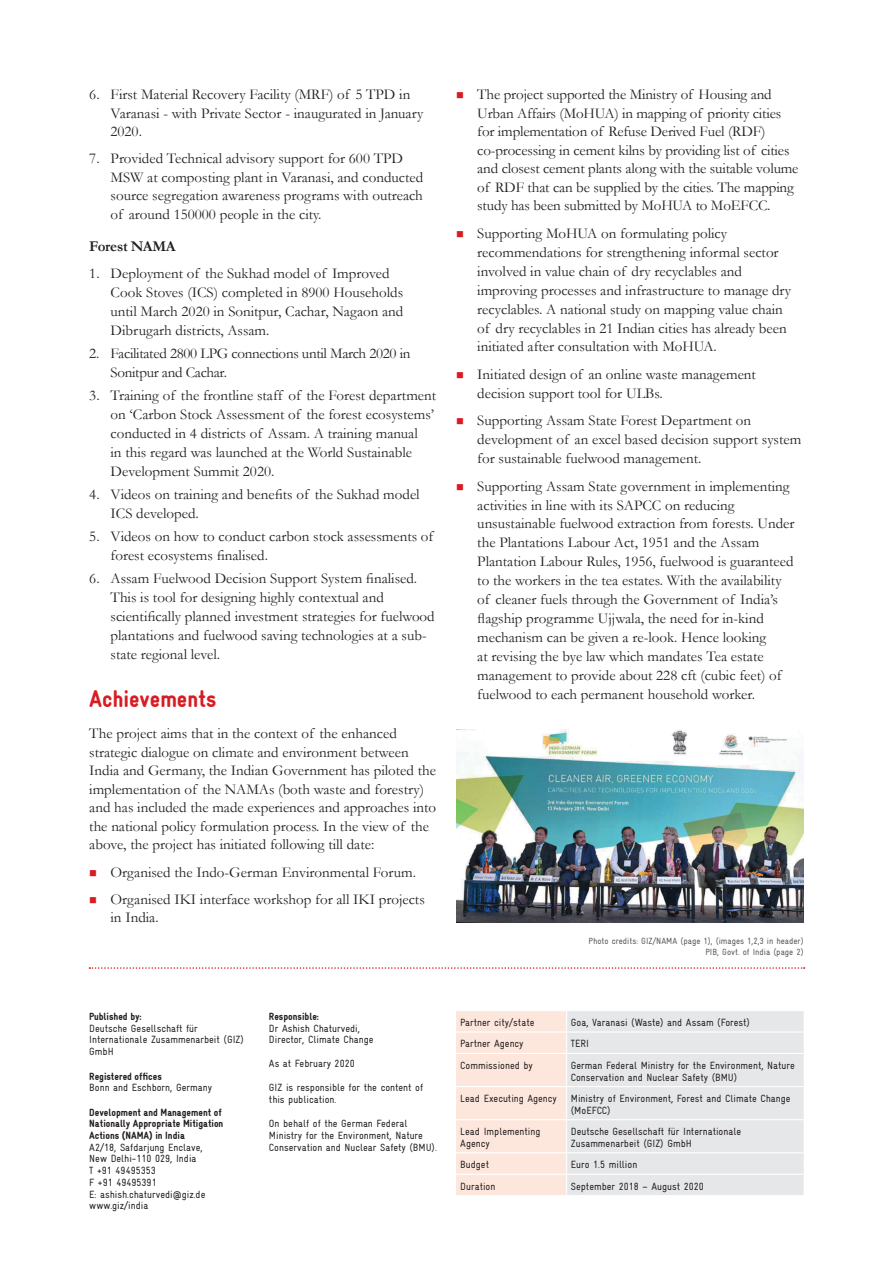
<style>
.page{position:relative;width:893px;height:1263px;background:#fff}
.page>*{position:absolute;margin:0;border:0;box-sizing:border-box;transform-origin:0 0}
.t1{font:900 condensed 24px "Gravur";color:#d81c23}
.t2{font:15px/18.9px "Garamond";color:#231f20}
.t3{font:15px/18.9px "Garamond";letter-spacing:-.02em;color:#231f20}
.t4{font:700 15px "Garamond";letter-spacing:-.02em;color:#231f20}
.t5{font:condensed 10.5px/11.7px "Gravur";color:#231f20}
.t6{font:900 condensed 10.5px/11.7px "Gravur";color:#231f20}
.t7{font:condensed 9px/10.5px "Gravur";color:#57585a;text-align:right}
</style>
<div class="page">
<svg style="left:89px;top:967px;width:716px;height:2px"></svg>
<svg style="left:456px;top:1011px;width:348px;height:184px;background:#ede7e5"></svg>
<hr style="left:456px;top:1053px;width:111px;height:1px;background:#fff">
<hr style="left:567px;top:1053px;width:237px;height:1px;background:#fff">
<hr style="left:566px;top:1054px;width:1px;height:32px;background:#fff">
<hr style="left:456px;top:1086px;width:111px;height:1px;background:#fff">
<hr style="left:567px;top:1086px;width:237px;height:1px;background:#fff">
<hr style="left:566px;top:1087px;width:1px;height:32px;background:#fff">
<hr style="left:456px;top:1119px;width:111px;height:1px;background:#fff">
<hr style="left:567px;top:1119px;width:237px;height:1px;background:#fff">
<hr style="left:566px;top:1120px;width:1px;height:32px;background:#fff">
<hr style="left:456px;top:1152px;width:111px;height:1px;background:#fff">
<hr style="left:567px;top:1152px;width:237px;height:1px;background:#fff">
<img style="left:456px;top:730px;width:348px;height:192px">
<p class="t2" style="left:111px;top:85px;width:314px;text-indent:-21px">6. First Material Recovery Facility (MRF) of 5 TPD in<br>Varanasi - with Private Sector - inaugurated in January<br>2020.</p>
<p class="t2" style="left:111px;top:149px;width:314px;text-indent:-21px">7. Provided Technical advisory support for 600 TPD MSW at composting plant in Varanasi, and conducted source segregation awareness programs with outreach of around 150000 people in the city.</p>
<p class="t4" style="left:89px;top:236px;width:88px">Forest NAMA</p>
<p class="t2" style="left:111px;top:264px;width:294px;text-indent:-21px">1. Deployment of the Sukhad model of Improved Cook Stoves (ICS) completed in 8900 Households until March 2020 in Sonitpur, Cachar, Nagaon and Dibrugarh districts, Assam.</p>
<p class="t3" style="left:111px;top:344px;width:302px;text-indent:-21px">2. Facilitated 2800 LPG connections until March 2020 in<br>Sonitpur and Cachar.</p>
<p class="t2" style="left:111px;top:386px;width:327px;text-indent:-21px">3. Training of the frontline staff of the Forest department on ‘Carbon Stock Assessment of the forest ecosystems’ conducted in 4 districts of Assam. A training manual<br>in this regard was launched at the World Sustainable Development Summit 2020.</p>
<p class="t2" style="left:111px;top:485px;width:311px;text-indent:-21px">4. Videos on training and benefits of the Sukhad model<br>ICS developed.</p>
<p class="t2" style="left:111px;top:527px;width:324px;text-indent:-21px">5. Videos on how to conduct carbon stock assessments of forest ecosystems finalised.</p>
<p class="t2" style="left:111px;top:569px;width:326px;text-indent:-21px">6. Assam Fuelwood Decision Support System finalised.<br>This is tool for designing highly contextual and scientifically planned investment strategies for fuelwood plantations and fuelwood saving technologies at a sub&shy;state regional level.</p>
<h1 class="t1" style="left:89px;top:685px;width:129px">Achievements</h1>
<p class="t2" style="left:89px;top:724px;width:348px">The project aims that in the context of the enhanced strategic dialogue on climate and environment between India and Germany, the Indian Government has piloted the implementation of the NAMAs (both waste and forestry) and has included the made experiences and approaches into the national policy formulation process. In the view of the above, the project has initiated following till date:</p>
<p class="t2" style="left:111px;top:858px;width:316px;line-height:27px">Organised the Indo-German Environmental Forum.<br>Organised IKI interface workshop for all IKI projects</p>
<p class="t2" style="left:111px;top:907px;width:50px">in India.</p>
<p class="t6" style="left:89px;top:1010px;width:54px">Published by:</p>
<p class="t5" style="left:89px;top:1022px;width:156px">Deutsche Gesellschaft für<br>Internationale Zusammenarbeit (GIZ)<br>GmbH</p>
<p class="t6" style="left:89px;top:1070px;width:74px">Registered offices</p>
<p class="t5" style="left:89px;top:1082px;width:124px">Bonn and Eschborn, Germany</p>
<p class="t6" style="left:89px;top:1106px;width:136px">Development and Management of<br>Nationally Appropriate Mitigation<br>Actions (NAMA) in India</p>
<p class="t5" style="left:89px;top:1141px;width:118px">A2/18, Safdarjung Enclave,<br>New Delhi-110 029, India<br>T +91 49495353<br>F +91 49495391<br>E: ashish.chaturvedi@giz.de www.giz/india</p>
<p class="t6" style="left:269px;top:1010px;width:52px">Responsible:</p>
<p class="t5" style="left:269px;top:1022px;width:106px">Dr Ashish Chaturvedi,<br>Director, Climate Change</p>
<p class="t5" style="left:269px;top:1057px;width:87px">As at February 2020</p>
<p class="t5" style="left:269px;top:1082px;width:156px">GIZ is responsible for the content of this publication.</p>
<p class="t5" style="left:269px;top:1118px;width:169px">On behalf of the German Federal<br>Ministry for the Environment, Nature<br>Conservation and Nuclear Safety (BMU).</p>
<p class="t2" style="left:477px;top:85px;width:323px">The project supported the Ministry of Housing and Urban Affairs (MoHUA) in mapping of priority cities for implementation of Refuse Derived Fuel (RDF) co-processing in cement kilns by providing list of cities and closest cement plants along with the suitable volume of RDF that can be supplied by the cities. The mapping study has been submitted by MoHUA to MoEFCC.</p>
<p class="t2" style="left:477px;top:223px;width:315px">Supporting MoHUA on formulating policy recommendations for strengthening informal sector involved in value chain of dry recyclables and improving processes and infrastructure to manage dry recyclables. A national study on mapping value chain of dry recyclables in 21 Indian cities has already been initiated after consultation with MoHUA.</p>
<p class="t2" style="left:477px;top:364px;width:280px">Initiated design of an online waste management decision support tool for ULBs.</p>
<p class="t2" style="left:477px;top:411px;width:325px">Supporting Assam State Forest Department on development of an excel based decision support system for sustainable fuelwood management.</p>
<p class="t2" style="left:477px;top:476px;width:319px">Supporting Assam State government in implementing activities in line with its SAPCC on reducing unsustainable fuelwood extraction from forests. Under the Plantations Labour Act, 1951 and the Assam Plantation Labour Rules, 1956, fuelwood is guaranteed to the workers in the tea estates. With the availability of cleaner fuels through the Government of India’s flagship programme Ujjwala, the need for in-kind mechanism can be given a re-look. Hence looking<br>at revising the bye law which mandates Tea estate management to provide about 228 cft (cubic feet) of fuelwood to each permanent household worker.</p>
<p class="t7" style="left:588px;top:936px;width:217px">Photo credits: GIZ/NAMA (page 1), (images 1,2,3 in header)<br>PIB, Govt. of India (page 2)</p>
<p class="t5" style="left:460px;top:1016px;width:76px">Partner city/state</p>
<p class="t5" style="left:571px;top:1016px;width:181px">Goa, Varanasi (Waste) and Assam (Forest)</p>
<p class="t5" style="left:460px;top:1038px;width:65px">Partner Agency</p>
<p class="t5" style="left:571px;top:1038px;width:20px">TERI</p>
<p class="t5" style="left:460px;top:1059px;width:74px">Commissioned by</p>
<p class="t5" style="left:571px;top:1059px;width:225px">German Federal Ministry for the Environment, Nature<br>Conservation and Nuclear Safety (BMU)</p>
<p class="t5" style="left:460px;top:1092px;width:98px">Lead Executing Agency</p>
<p class="t5" style="left:571px;top:1092px;width:221px">Ministry of Environment, Forest and Climate Change (MoEFCC)</p>
<p class="t5" style="left:460px;top:1125px;width:82px">Lead Implementing<br>Agency</p>
<p class="t5" style="left:571px;top:1125px;width:172px">Deutsche Gesellschaft für Internationale<br>Zusammenarbeit (GIZ) GmbH</p>
<p class="t5" style="left:460px;top:1159px;width:30px">Budget</p>
<p class="t5" style="left:571px;top:1159px;width:68px">Euro 1.5 million</p>
<p class="t5" style="left:460px;top:1180px;width:37px">Duration</p>
<p class="t5" style="left:571px;top:1180px;width:134px">September 2018 – August 2020</p>
</div>
